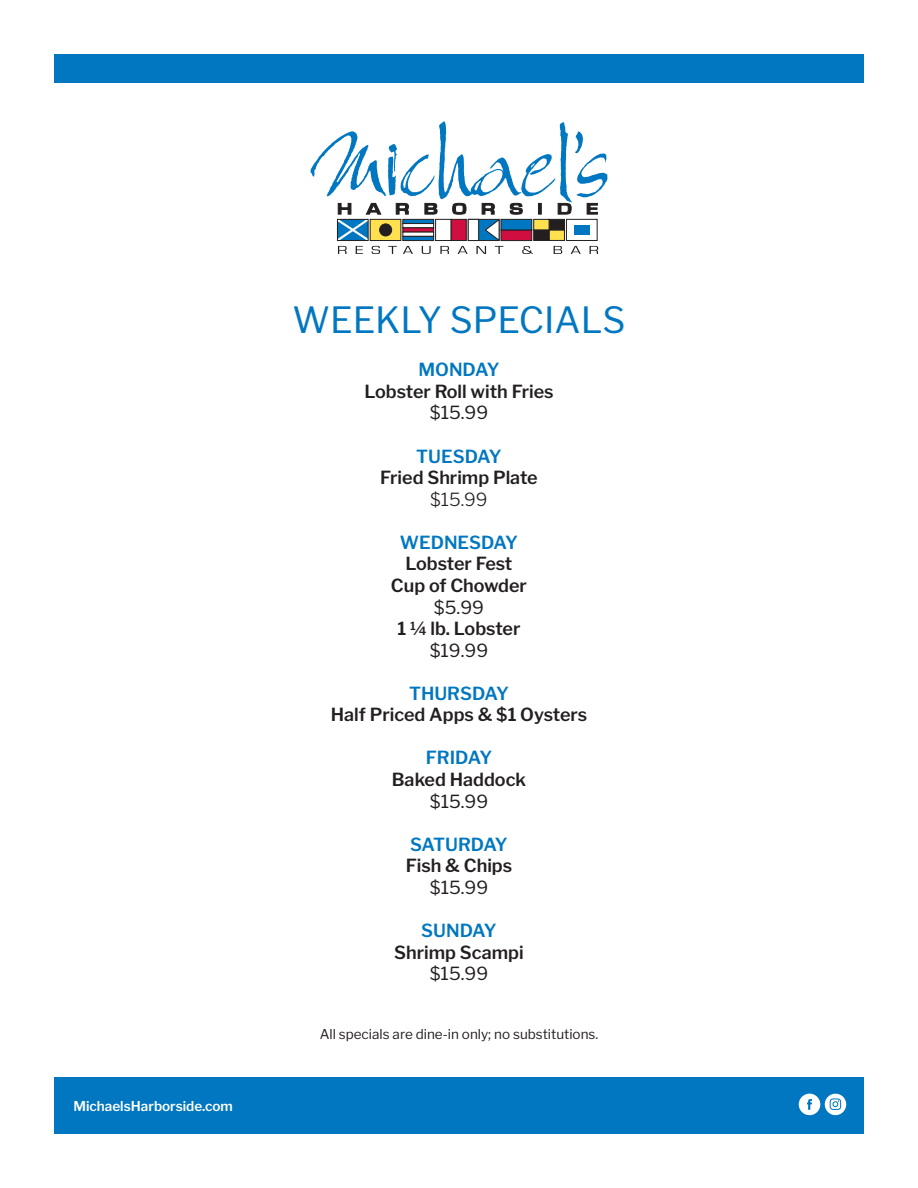
<style>
.page{position:relative;width:918px;height:1188px;background:#fff}
.page>*{position:absolute;margin:0;border:0;box-sizing:border-box;transform-origin:0 0}
.t1{font:36px "Libre Franklin";color:#0077c0}
.t2{font:600 18px/21.6px "Libre Franklin";color:#231f20;text-align:center}
.t3{font:600 18px "Libre Franklin";color:#0077c0}
.t4{font:18px "Libre Franklin";color:#231f20}
.t5{font:600 18px "Libre Franklin";letter-spacing:-.025em;color:#0077c0}
.t6{font:300 18px "Libre Franklin";color:#231f20}
.t7{font:13.5px "Libre Franklin";color:#231f20}
.t8{font:600 13.5px "Libre Franklin";color:#fff}
</style>
<div class="page">
<svg style="left:310px;top:121px;width:298px;height:133px"></svg>
<div style="left:54px;top:54px;width:810px;height:28px;background:#0077c0"></div>
<div style="left:54px;top:1078px;width:810px;height:56px;background:#0077c0"></div>
<svg style="left:799px;top:1094px;width:47px;height:21px"></svg>
<p class="t8" style="left:73px;top:1095px;width:161px">MichaelsHarborside.com</p>
<h1 class="t1" style="left:293px;top:292px;width:334px">WEEKLY SPECIALS</h1>
<p class="t3" style="left:418px;top:356px;width:83px">MONDAY</p>
<p class="t2" style="left:364px;top:379px;width:191px">Lobster Roll with Fries</p>
<p class="t4" style="left:430px;top:399px;width:60px">$15.99</p>
<p class="t3" style="left:416px;top:442px;width:87px">TUESDAY</p>
<p class="t2" style="left:380px;top:465px;width:159px">Fried Shrimp Plate</p>
<p class="t6" style="left:430px;top:485px;width:59px">$15.99</p>
<p class="t3" style="left:400px;top:528px;width:120px">WEDNESDAY</p>
<p class="t2" style="left:391px;top:551px;width:138px">Lobster Fest<br>Cup of Chowder</p>
<p class="t4" style="left:434px;top:593px;width:52px">$5.99</p>
<p class="t2" style="left:397px;top:616px;width:125px">1 ¼ lb. Lobster</p>
<p class="t4" style="left:430px;top:636px;width:60px">$19.99</p>
<p class="t3" style="left:409px;top:679px;width:101px">THURSDAY</p>
<p class="t2" style="left:331px;top:702px;width:258px">Half Priced Apps &amp; $1 Oysters</p>
<p class="t3" style="left:426px;top:744px;width:68px">FRIDAY</p>
<p class="t2" style="left:392px;top:767px;width:136px">Baked Haddock</p>
<p class="t4" style="left:430px;top:787px;width:60px">$15.99</p>
<p class="t5" style="left:410px;top:830px;width:99px">SATURDAY</p>
<p class="t2" style="left:406px;top:853px;width:108px">Fish &amp; Chips</p>
<p class="t4" style="left:430px;top:873px;width:60px">$15.99</p>
<p class="t3" style="left:421px;top:916px;width:77px">SUNDAY</p>
<p class="t2" style="left:394px;top:940px;width:131px">Shrimp Scampi</p>
<p class="t4" style="left:430px;top:959px;width:60px">$15.99</p>
<p class="t7" style="left:320px;top:1024px;width:280px">All specials are dine-in only; no substitutions.</p>
</div>
